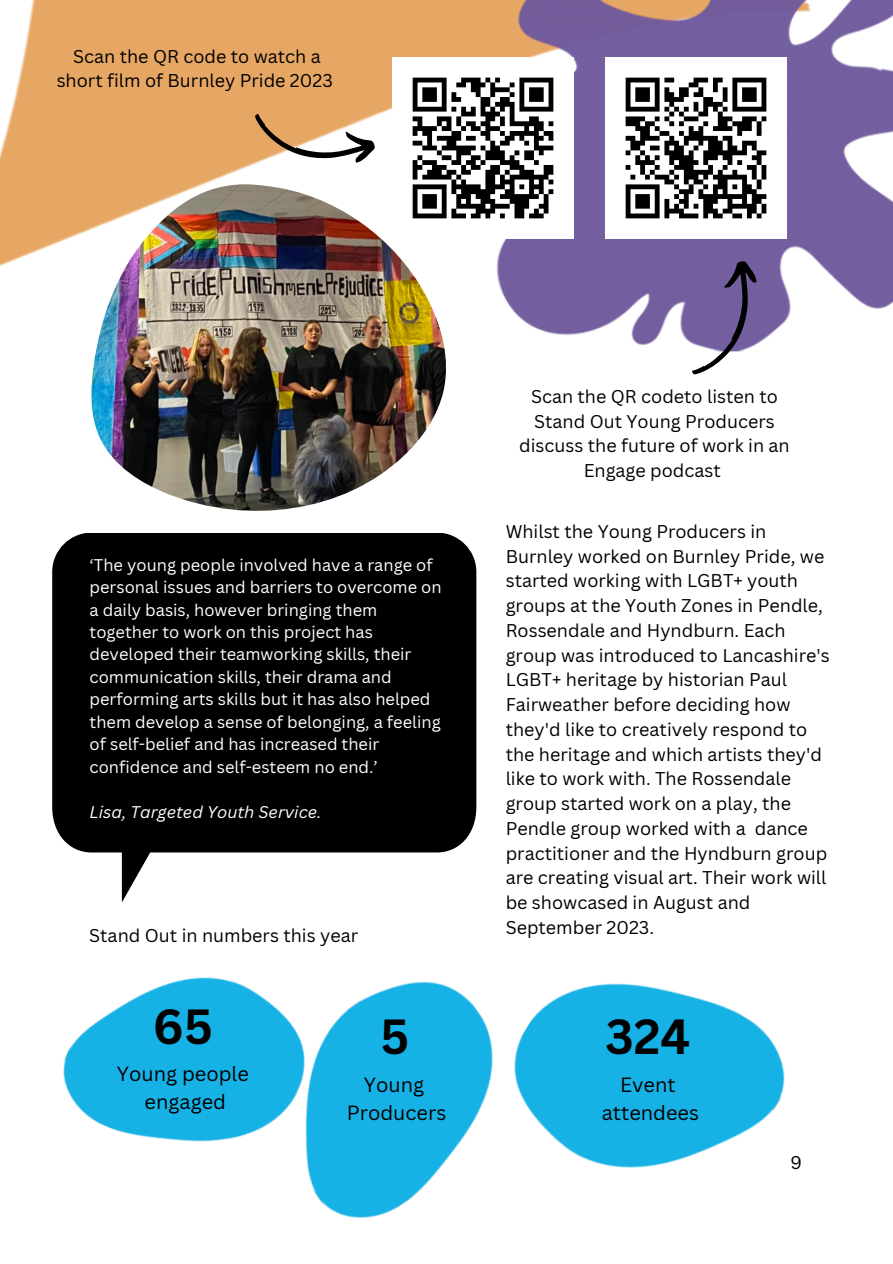
<style>
.page{position:relative;width:893px;height:1264px;background:#fff}
.page>*{position:absolute;margin:0;border:0;box-sizing:border-box;transform-origin:0 0}
.t1{font:700 48px "Canva Sans";color:#000}
.t2{font:19.95px "Canva Sans";color:#000}
.t3{font:18px/24.8px "Canva Sans";color:#000}
.t4{font:16.5px/22.5px "Canva Sans";color:#fff}
.t5{font:italic 16.5px "Canva Sans";color:#fff}
</style>
<div class="page">
<img style="left:63px;top:1006px;width:58px;height:126px">
<img style="left:0;top:0;width:477px;height:609px">
<img style="left:632px;top:984px;width:153px;height:184px">
<img style="left:121px;top:902px;width:511px;height:316px">
<img style="left:460px;top:0;width:432px;height:385px">
<svg style="left:249px;top:113px;width:129px;height:56px"></svg>
<img style="left:90px;top:184px;width:360px;height:327px">
<svg style="left:52px;top:532px;width:424px;height:370px;background:#242424"></svg>
<img style="left:392px;top:57px;width:181px;height:181px">
<img style="left:605px;top:57px;width:181px;height:181px">
<svg style="left:690px;top:256px;width:75px;height:129px"></svg>
<p class="t3" style="left:73px;top:43px;width:249px">Scan the QR code to watch a</p>
<p class="t3" style="left:57px;top:68px;width:277px">short film of Burnley Pride 2023</p>
<p class="t4" style="left:90px;top:553px;width:353px">‘The young people involved have a range of personal issues and barriers to overcome on a daily basis, however bringing them together to work on this project has developed their teamworking skills, their communication skills, their drama and performing arts skills but it has also helped them develop a sense of belonging, a feeling of self-belief and has increased their confidence and self-esteem no end.’</p>
<p class="t5" style="left:90px;top:800px;width:233px">Lisa, Targeted Youth Service.</p>
<p class="t3" style="left:89px;top:923px;width:270px">Stand Out in numbers this year</p>
<p class="t1" style="left:153px;top:992px;width:61px">65</p>
<p class="t1" style="left:380px;top:1003px;width:30px">5</p>
<p class="t2" style="left:117px;top:1060px;width:133px">Young people</p>
<p class="t2" style="left:145px;top:1088px;width:83px">engaged</p>
<p class="t2" style="left:364px;top:1070px;width:62px">Young</p>
<p class="t2" style="left:346px;top:1098px;width:101px">Producers</p>
<p class="t3" style="left:519px;top:383px;width:272px;text-align:center">Scan the QR codeto listen to<br>Stand Out Young Producers discuss the future of work in an<br>Engage podcast</p>
<p class="t3" style="left:505px;top:518px;width:325px">Whilst the Young Producers in<br>Burnley worked on Burnley Pride, we started working with LGBT+ youth groups at the Youth Zones in Pendle,<br>Rossendale and Hyndburn. Each group was introduced to Lancashire's<br>LGBT+ heritage by historian Paul<br>Fairweather before deciding how they'd like to creatively respond to the heritage and which artists they'd like to work with. The Rossendale group started work on a play, the<br>Pendle group worked with a dance practitioner and the Hyndburn group are creating visual art. Their work will be showcased in August and<br>September 2023.</p>
<p class="t1" style="left:605px;top:1003px;width:86px">324</p>
<p class="t2" style="left:620px;top:1070px;width:57px">Event</p>
<p class="t2" style="left:601px;top:1098px;width:99px">attendees</p>
<p class="t3" style="left:790px;top:1149px;width:13px">9</p>
</div>
